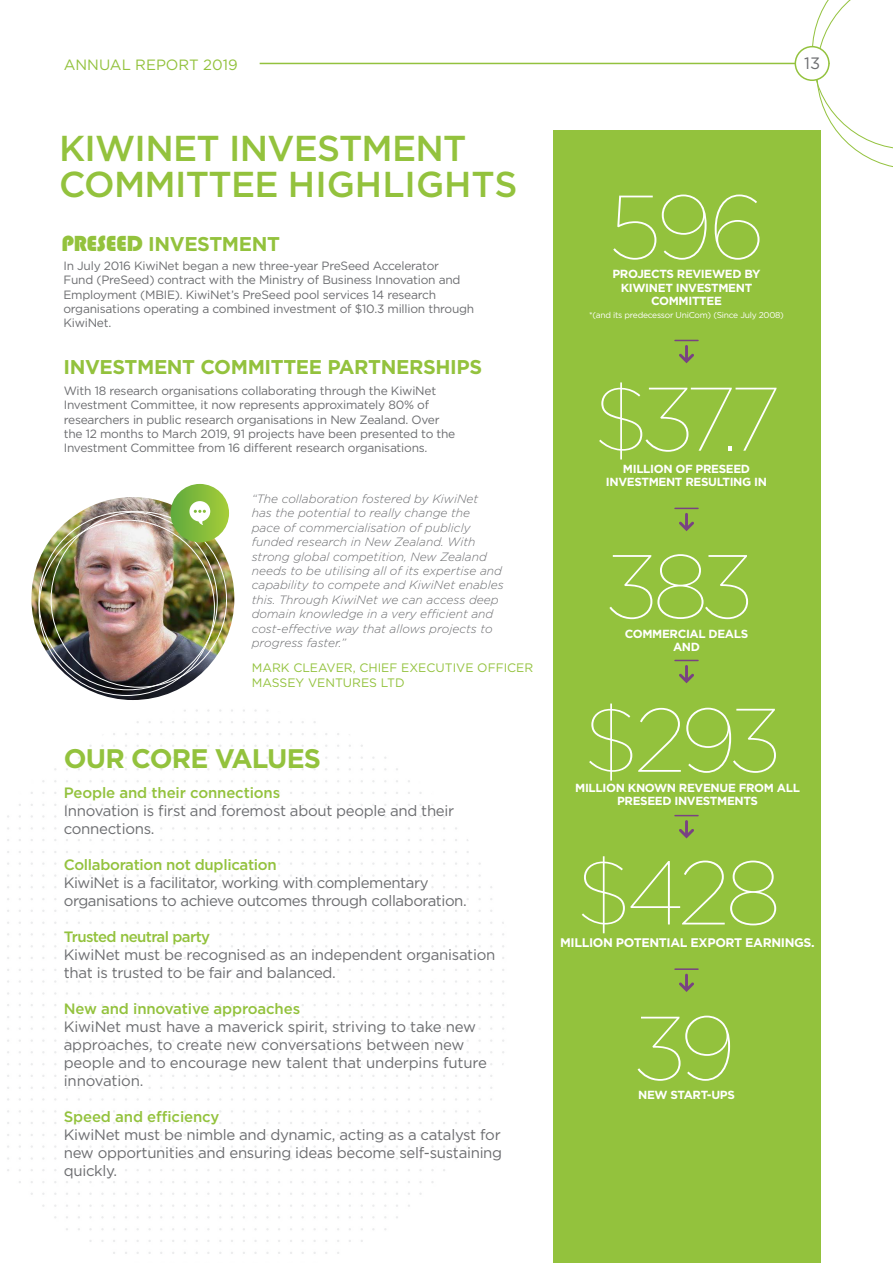
<style>
.page{position:relative;width:893px;height:1263px;background:#fff}
.page>*{position:absolute;margin:0;border:0;box-sizing:border-box;transform-origin:0 0}
.t1{font:100 90px "Gotham";letter-spacing:-.05em;color:#fff}
.Headline_1{font:500 36px "Gotham";letter-spacing:-.02em;color:#93c23d}
.t2{font:700 26.85px "Gotham";letter-spacing:-.03em;color:#93c23d}
.t3{font:700 19.95px "Gotham";letter-spacing:-.02em;color:#93c23d}
.t4{font:16.5px "Gotham";color:#6c6d70}
.t5{font:15px/18px "Gotham";letter-spacing:-.02em;color:#6c6d70}
.t6{font:500 15px "Gotham";letter-spacing:-.015em;color:#93c23d}
.t7{font:500 15px "Gotham";letter-spacing:-.04em;color:#93c23d}
.t8{font:14.85px "Gotham";color:#93c23d}
.t9{font:700 12.45px "Gotham";letter-spacing:-.03em;color:#fff}
.t10{font:12.3px/14.7px "Gotham";color:#93c23d}
.t11{font:12px/14.4px "Gotham";letter-spacing:-.02em;color:#6c6d70}
.t12{font:italic 300 12px/14.4px "Gotham";color:#6c6d70}
.t13{font:700 11.7px/13.4px "Gotham";letter-spacing:-.03em;color:#fff;text-align:center}
.t14{font:8.4px "Gotham";letter-spacing:-.03em;color:#fff}
.s1{font-family:"Bauhaus 93";font-weight:400;font-size:22.5px}
</style>
<div class="page">
<img style="left:7px;top:709px;width:497px;height:545px">
<svg style="left:812px;top:0;width:81px;height:169px"></svg>
<hr style="left:260px;top:63px;width:570px;height:1px;background:#93c23d">
<div style="left:795px;top:47px;width:34px;height:33px;background:#fff;border-radius:50%"></div>
<div style="left:795px;top:46px;width:35px;height:35px;border:2px solid #93c23d;border-radius:50%"></div>
<div style="left:553px;top:130px;width:267px;height:1133px;background:#93c23d"></div>
<svg style="left:675px;top:340px;width:23px;height:23px"></svg>
<svg style="left:675px;top:508px;width:23px;height:23px"></svg>
<svg style="left:675px;top:660px;width:23px;height:23px"></svg>
<svg style="left:675px;top:815px;width:23px;height:23px"></svg>
<svg style="left:679px;top:974px;width:15px;height:18px"></svg>
<hr style="left:675px;top:968px;width:23px;height:2px;background:#794282">
<img style="left:31px;top:497px;width:203px;height:203px;border-radius:101px">
<div style="left:171px;top:484px;width:58px;height:58px;background:linear-gradient(to right,#5faa3d,#a6cd3a);border-radius:29px"></div>
<svg style="left:189px;top:501px;width:21px;height:24px"></svg>
<p class="t8" style="left:64px;top:55px;width:175px">ANNUAL REPORT 2019</p>
<h3 class="t4" style="left:804px;top:52px;width:17px">13</h3>
<p class="Headline_1" style="left:59px;top:125px;width:409px">KIWINET INVESTMENT</p>
<p class="Headline_1" style="left:59px;top:161px;width:460px">COMMITTEE HIGHLIGHTS</p>
<p class="t1" style="left:608px;top:171px;width:158px">596</p>
<p class="t13" style="left:612px;top:267px;width:150px">PROJECTS REVIEWED BY<br>KIWINET INVESTMENT<br>COMMITTEE</p>
<p class="t14" style="left:589px;top:309px;width:196px">*(and its predecessor UniCom) (Since July 2008)</p>
<p class="t3" style="left:61px;top:230px;width:220px"><span class="s1">PRESEED</span> INVESTMENT</p>
<p class="t11" style="left:63px;top:258px;width:412px">In July 2016 KiwiNet began a new three-year PreSeed Accelerator<br>Fund (PreSeed) contract with the Ministry of Business Innovation and Employment (MBIE). KiwiNet’s PreSeed pool services 14 research organisations operating a combined investment of $10.3 million through KiwiNet.</p>
<p class="t3" style="left:63px;top:353px;width:420px">INVESTMENT COMMITTEE PARTNERSHIPS</p>
<p class="t11" style="left:64px;top:383px;width:393px">With 18 research organisations collaborating through the KiwiNet Investment Committee, it now represents approximately 80% of researchers in public research organisations in New Zealand. Over the 12 months to March 2019, 91 projects have been presented to the Investment Committee from 16 different research organisations.</p>
<p class="t1" style="left:593px;top:364px;width:187px">$37.7</p>
<p class="t13" style="left:623px;top:462px;width:129px">MILLION OF PRESEED</p>
<p class="t13" style="left:606px;top:475px;width:163px">INVESTMENT RESULTING IN</p>
<p class="t12" style="left:252px;top:491px;width:253px">“The collaboration fostered by KiwiNet<br>has the potential to really change the<br>pace of commercialisation of publicly funded research in New Zealand. With strong global competition, New Zealand needs to be utilising all of its expertise and capability to compete and KiwiNet enables this. Through KiwiNet we can access deep domain knowledge in a very efficient and cost-effective way that allows projects to progress faster.”</p>
<p class="t10" style="left:252px;top:660px;width:283px">MARK CLEAVER, CHIEF EXECUTIVE OFFICER<br>MASSEY VENTURES LTD</p>
<p class="t2" style="left:64px;top:741px;width:259px">OUR CORE VALUES</p>
<p class="t6" style="left:64px;top:782px;width:218px">People and their connections</p>
<p class="t5" style="left:64px;top:801px;width:392px">Innovation is first and foremost about people and their connections.</p>
<p class="t6" style="left:64px;top:854px;width:214px">Collaboration not duplication</p>
<p class="t5" style="left:64px;top:873px;width:404px">KiwiNet is a facilitator, working with complementary organisations to achieve outcomes through collaboration.</p>
<p class="t7" style="left:64px;top:926px;width:148px">Trusted neutral party</p>
<p class="t5" style="left:64px;top:945px;width:433px">KiwiNet must be recognised as an independent organisation that is trusted to be fair and balanced.</p>
<p class="t6" style="left:64px;top:998px;width:238px">New and innovative approaches</p>
<p class="t5" style="left:64px;top:1017px;width:425px">KiwiNet must have a maverick spirit, striving to take new approaches, to create new conversations between new people and to encourage new talent that underpins future innovation.</p>
<p class="t6" style="left:64px;top:1106px;width:157px">Speed and efficiency</p>
<p class="t5" style="left:64px;top:1125px;width:440px;text-align:justify">KiwiNet must be nimble and dynamic, acting as a catalyst for new opportunities and ensuring ideas become self-sustaining quickly.</p>
<p class="t1" style="left:608px;top:531px;width:145px">383</p>
<p class="t13" style="left:625px;top:627px;width:125px">COMMERCIAL DEALS<br>AND</p>
<p class="t1" style="left:583px;top:685px;width:199px">$293</p>
<p class="t13" style="left:575px;top:781px;width:226px">MILLION KNOWN REVENUE FROM ALL<br>PRESEED INVESTMENTS</p>
<p class="t1" style="left:576px;top:837px;width:207px">$428</p>
<p class="t9" style="left:560px;top:934px;width:256px">MILLION POTENTIAL EXPORT EARNINGS.</p>
<p class="t1" style="left:637px;top:992px;width:101px">39</p>
<p class="t13" style="left:638px;top:1088px;width:98px">NEW START-UPS</p>
</div>
